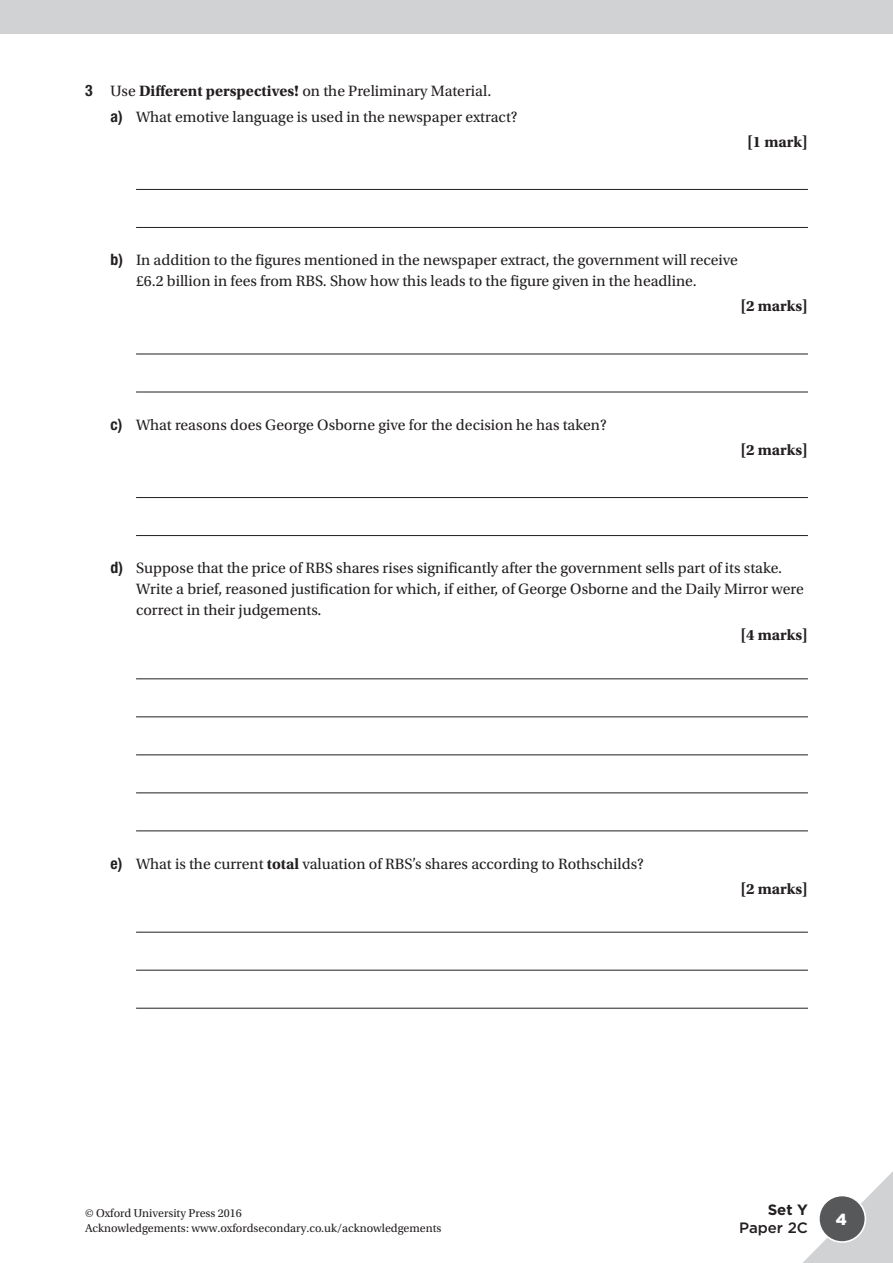
<style>
.page{position:relative;width:893px;height:1263px;background:#fff}
.page>*{position:absolute;margin:0;border:0;box-sizing:border-box;transform-origin:0 0}
.t1{font:900 16.05px "Gotham";color:#fff}
.t2{font:15.75px/21px "Utopia Std";color:#231f20}
.t3{font:700 15.75px "Utopia Std";letter-spacing:-.005em;color:#231f20}
.t4{font:500 15px "Gotham";color:#231f20}
.t5{font:700 15px "Gotham";color:#231f20}
.t6{font:12px/15px "Utopia Std";color:#231f20}
.s1{font-family:"Helvetica Neue LT Std";font-weight:700;font-stretch:condensed}
.s2{font-weight:700}
</style>
<div class="page">
<div style="left:0;top:0;width:893px;height:34px;background:#d1d2d4"></div>
<svg style="left:803px;top:1171px;width:90px;height:92px"></svg>
<div style="left:819px;top:1195px;width:46px;height:47px;background:#57585a;border-radius:50%"></div>
<div style="left:818px;top:1195px;width:48px;height:48px;border:2px solid #fff;border-radius:50%"></div>
<hr style="left:136px;top:189px;width:672px;height:1px;background:#231f20">
<hr style="left:136px;top:227px;width:672px;height:1px;background:#231f20">
<hr style="left:136px;top:354px;width:672px;height:1px;background:#231f20">
<hr style="left:136px;top:392px;width:672px;height:1px;background:#231f20">
<hr style="left:136px;top:497px;width:672px;height:1px;background:#231f20">
<hr style="left:136px;top:535px;width:672px;height:1px;background:#231f20">
<hr style="left:136px;top:678px;width:672px;height:1px;background:#231f20">
<hr style="left:136px;top:716px;width:672px;height:1px;background:#231f20">
<hr style="left:136px;top:754px;width:672px;height:1px;background:#231f20">
<hr style="left:136px;top:792px;width:672px;height:1px;background:#231f20">
<hr style="left:136px;top:830px;width:672px;height:1px;background:#231f20">
<hr style="left:136px;top:932px;width:672px;height:1px;background:#231f20">
<hr style="left:136px;top:970px;width:672px;height:1px;background:#231f20">
<hr style="left:136px;top:1008px;width:672px;height:1px;background:#231f20">
<p class="t2" style="left:111px;top:79px;width:408px;line-height:25.2px;text-indent:-26px"><span class="s1">3</span> Use <span class="s2">Different perspectives!</span> on the Preliminary Material.<br><span class="s1">a)</span> What emotive language is used in the newspaper extract?</p>
<p class="t3" style="left:747px;top:133px;width:62px">[1 mark]</p>
<p class="t2" style="left:136px;top:250px;width:603px;text-indent:-26px"><span class="s1">b)</span> In addition to the figures mentioned in the newspaper extract, the government will receive £6.2 billion in fees from RBS. Show how this leads to the figure given in the headline.</p>
<p class="t2" style="left:111px;top:414px;width:498px"><span class="s1">c)</span> What reasons does George Osborne give for the decision he has taken?</p>
<p class="t3" style="left:741px;top:297px;width:69px">[2 marks]</p>
<p class="t3" style="left:741px;top:441px;width:69px">[2 marks]</p>
<p class="t2" style="left:136px;top:558px;width:669px;text-indent:-26px"><span class="s1">d)</span> Suppose that the price of RBS shares rises significantly after the government sells part of its stake.<br>Write a brief, reasoned justification for which, if either, of George Osborne and the Daily Mirror were correct in their judgements.</p>
<p class="t3" style="left:741px;top:626px;width:69px">[4 marks]</p>
<p class="t2" style="left:111px;top:853px;width:535px"><span class="s1">e)</span> What is the current <span class="s2">total</span> valuation of RBS’s shares according to Rothschilds?</p>
<p class="t3" style="left:741px;top:879px;width:69px">[2 marks]</p>
<p class="t5" style="left:768px;top:1199px;width:42px">Set Y</p>
<p class="t4" style="left:739px;top:1219px;width:70px">Paper 2C</p>
<p class="t6" style="left:85px;top:1206px;width:358px">© Oxford University Press 2016<br>Acknowledgements: www.oxfordsecondary.co.uk/acknowledgements</p>
<p class="t1" style="left:836px;top:1210px;width:13px">4</p>
</div>
